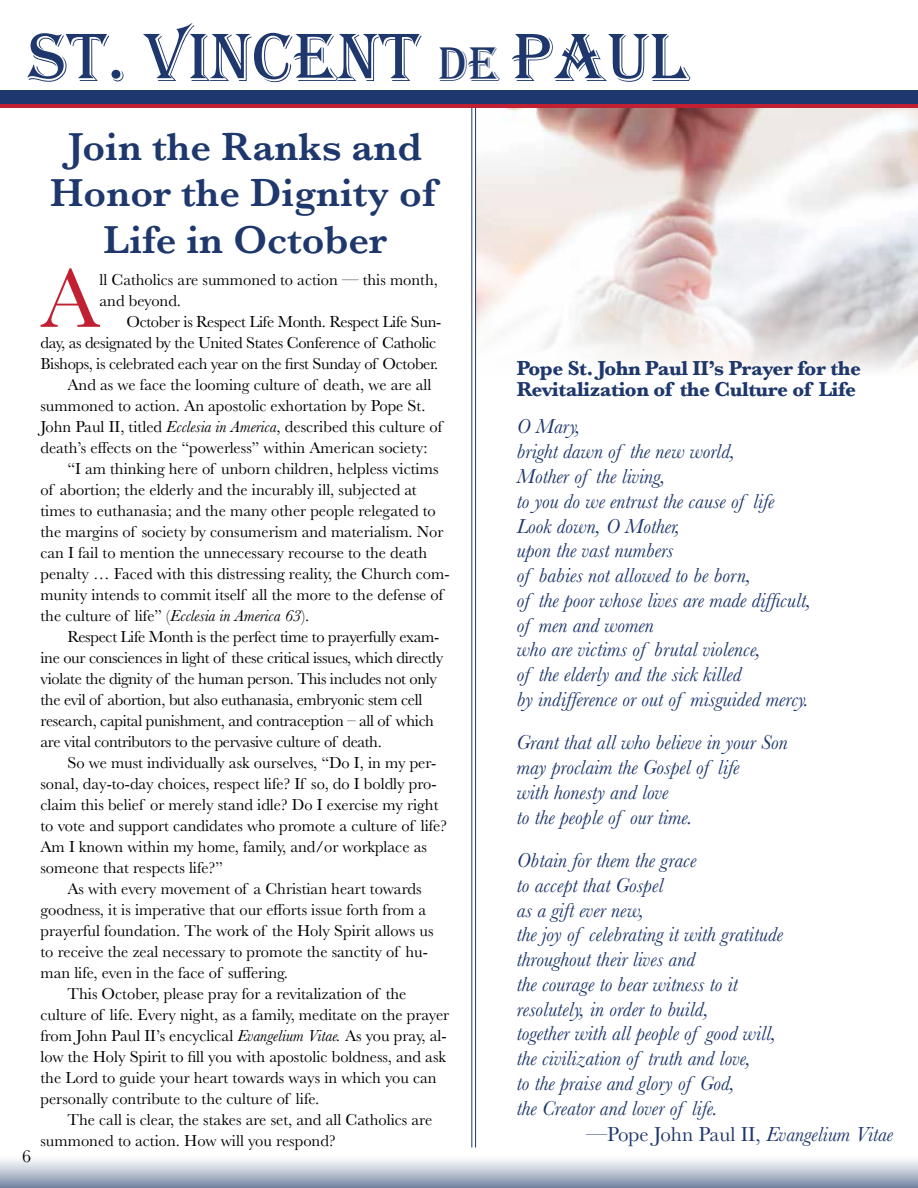
<style>
.page{position:relative;width:918px;height:1188px;background:#fff}
.page>*{position:absolute;margin:0;border:0;box-sizing:border-box;transform-origin:0 0}
.t1{font:87.15px "Baskerville";color:#c12032}
.t2{font:70.5px "Algerian";color:#1e376c}
.t3{font:600 40.5px/46.5px "Baskerville";color:#1e376c;text-align:center}
.t4{font:italic 21px/24.8px "Baskerville";color:#1e376c}
.t5{font:700 21px/21px "Baskerville";letter-spacing:-.02em;color:#1e376c}
.t6{font:21px "Baskerville";color:#1e376c}
.t7{font:18px "Baskerville";color:#000}
.t8{font:16.5px/21px "Baskerville";color:#000}
.t9{font:16.5px "Baskerville";letter-spacing:-.02em;color:#000}
.s1{font-size:49.95px}
.s2{font-style:italic}
</style>
<div class="page">
<div style="left:0;top:103px;width:918px;height:5px;background:#c12032"></div>
<div style="left:0;top:90px;width:918px;height:13px;background:#1e376c"></div>
<svg style="left:0;top:1134px;width:918px;height:54px"></svg>
<img style="left:476px;top:108px;width:442px;height:268px">
<hr style="left:475px;top:108px;width:1px;height:1040px;background:#1e376c">
<hr style="left:471px;top:108px;width:1px;height:1040px;background:#1e376c">
<h2 class="t2" style="left:28px;top:18px;width:662px">ST. VINCENT <span class="s1">de</span> PAUL</h2>
<h3 class="t3" style="left:50px;top:123px;width:387px">Join the Ranks and<br>Honor the Dignity of<br>Life in October</h3>
<h1 class="t1" style="left:40px;top:243px;width:61px">A</h1>
<p class="t8" style="left:100px;top:269px;width:340px">ll Catholics are summoned to action — this month, and beyond.</p>
<p class="t9" style="left:127px;top:311px;width:316px">October is Respect Life Month. Respect Life Sun-</p>
<p class="t9" style="left:40px;top:332px;width:397px">day, as designated by the United States Conference of Catholic</p>
<p class="t9" style="left:40px;top:353px;width:399px">Bishops, is celebrated each year on the first Sunday of October.</p>
<p class="t8" style="left:67px;top:374px;width:365px">And as we face the looming culture of death, we are all</p>
<p class="t8" style="left:40px;top:395px;width:387px">summoned to action. An apostolic exhortation by Pope St.</p>
<p class="t8" style="left:40px;top:416px;width:403px">John Paul II, titled <span class="s2">Ecclesia in America</span>, described this culture of</p>
<p class="t8" style="left:40px;top:437px;width:389px">death’s effects on the “powerless” within American society:</p>
<p class="t8" style="left:67px;top:458px;width:373px">“I am thinking here of unborn children, helpless victims</p>
<p class="t8" style="left:40px;top:479px;width:378px">of abortion; the elderly and the incurably ill, subjected at</p>
<p class="t8" style="left:40px;top:500px;width:397px">times to euthanasia; and the many other people relegated to</p>
<p class="t8" style="left:40px;top:521px;width:404px">the margins of society by consumerism and materialism. Nor</p>
<p class="t8" style="left:40px;top:542px;width:388px">can I fail to mention the unnecessary recourse to the death</p>
<p class="t8" style="left:40px;top:563px;width:411px">penalty … Faced with this distressing reality, the Church com-</p>
<p class="t8" style="left:40px;top:584px;width:404px">munity intends to commit itself all the more to the defense of</p>
<p class="t8" style="left:40px;top:605px;width:270px">the culture of life” (<span class="s2">Ecclesia in America 63</span>).</p>
<p class="t9" style="left:67px;top:626px;width:373px">Respect Life Month is the perfect time to prayerfully exam-</p>
<p class="t9" style="left:41px;top:647px;width:404px">ine our consciences in light of these critical issues, which directly</p>
<p class="t9" style="left:41px;top:668px;width:398px">violate the dignity of the human person. This includes not only</p>
<p class="t9" style="left:41px;top:689px;width:383px">the evil of abortion, but also euthanasia, embryonic stem cell</p>
<p class="t9" style="left:41px;top:710px;width:395px">research, capital punishment, and contraception – all of which</p>
<p class="t9" style="left:41px;top:731px;width:343px">are vital contributors to the pervasive culture of death.</p>
<p class="t8" style="left:67px;top:752px;width:370px">So we must individually ask ourselves, “Do I, in my per-</p>
<p class="t8" style="left:40px;top:773px;width:398px">sonal, day-to-day choices, respect life? If so, do I boldly pro-</p>
<p class="t8" style="left:40px;top:794px;width:400px">claim this belief or merely stand idle? Do I exercise my right</p>
<p class="t8" style="left:40px;top:815px;width:408px">to vote and support candidates who promote a culture of life?</p>
<p class="t8" style="left:40px;top:836px;width:388px">Am I known within my home, family, and/or workplace as</p>
<p class="t8" style="left:40px;top:857px;width:184px">someone that respects life?”</p>
<p class="t8" style="left:67px;top:878px;width:356px">As with every movement of a Christian heart towards</p>
<p class="t8" style="left:40px;top:899px;width:387px">goodness, it is imperative that our efforts issue forth from a</p>
<p class="t8" style="left:40px;top:920px;width:395px">prayerful foundation. The work of the Holy Spirit allows us</p>
<p class="t8" style="left:40px;top:941px;width:389px">to receive the zeal necessary to promote the sanctity of hu-</p>
<p class="t8" style="left:40px;top:962px;width:249px">man life, even in the face of suffering.</p>
<p class="t8" style="left:67px;top:983px;width:341px">This October, please pray for a revitalization of the</p>
<p class="t8" style="left:40px;top:1004px;width:410px">culture of life. Every night, as a family, meditate on the prayer</p>
<p class="t8" style="left:40px;top:1025px;width:408px">from John Paul II’s encyclical <span class="s2">Evangelium Vitae.</span> As you pray, al-</p>
<p class="t8" style="left:40px;top:1046px;width:407px">low the Holy Spirit to fill you with apostolic boldness, and ask</p>
<p class="t8" style="left:40px;top:1067px;width:398px">the Lord to guide your heart towards ways in which you can</p>
<p class="t8" style="left:40px;top:1088px;width:280px">personally contribute to the culture of life.</p>
<p class="t8" style="left:67px;top:1109px;width:366px">The call is clear, the stakes are set, and all Catholics are</p>
<p class="t8" style="left:40px;top:1130px;width:297px">summoned to action. How will you respond?</p>
<p class="t7" style="left:22px;top:1145px;width:10px">6</p>
<p class="t5" style="left:517px;top:358px;width:346px">Pope St. John Paul II’s Prayer for the<br>Revitalization of the Culture of Life</p>
<p class="t4" style="left:517px;top:414px;width:296px">O Mary,<br>bright dawn of the new world,<br>Mother of the living,<br>to you do we entrust the cause of life<br>Look down, O Mother,<br>upon the vast numbers<br>of babies not allowed to be born,<br>of the poor whose lives are made difficult, of men and women<br>who are victims of brutal violence,<br>of the elderly and the sick killed<br>by indifference or out of misguided mercy.</p>
<p class="t4" style="left:517px;top:730px;width:272px">Grant that all who believe in your Son may proclaim the Gospel of life<br>with honesty and love<br>to the people of our time.</p>
<p class="t4" style="left:517px;top:848px;width:268px">Obtain for them the grace<br>to accept that Gospel<br>as a gift ever new,<br>the joy of celebrating it with gratitude throughout their lives and<br>the courage to bear witness to it resolutely, in order to build,<br>together with all people of good will, the civilization of truth and love,<br>to the praise and glory of God,<br>the Creator and lover of life.</p>
<p class="t6" style="left:586px;top:1121px;width:309px">—Pope John Paul II, <span class="s2">Evangelium Vitae</span></p>
</div>
